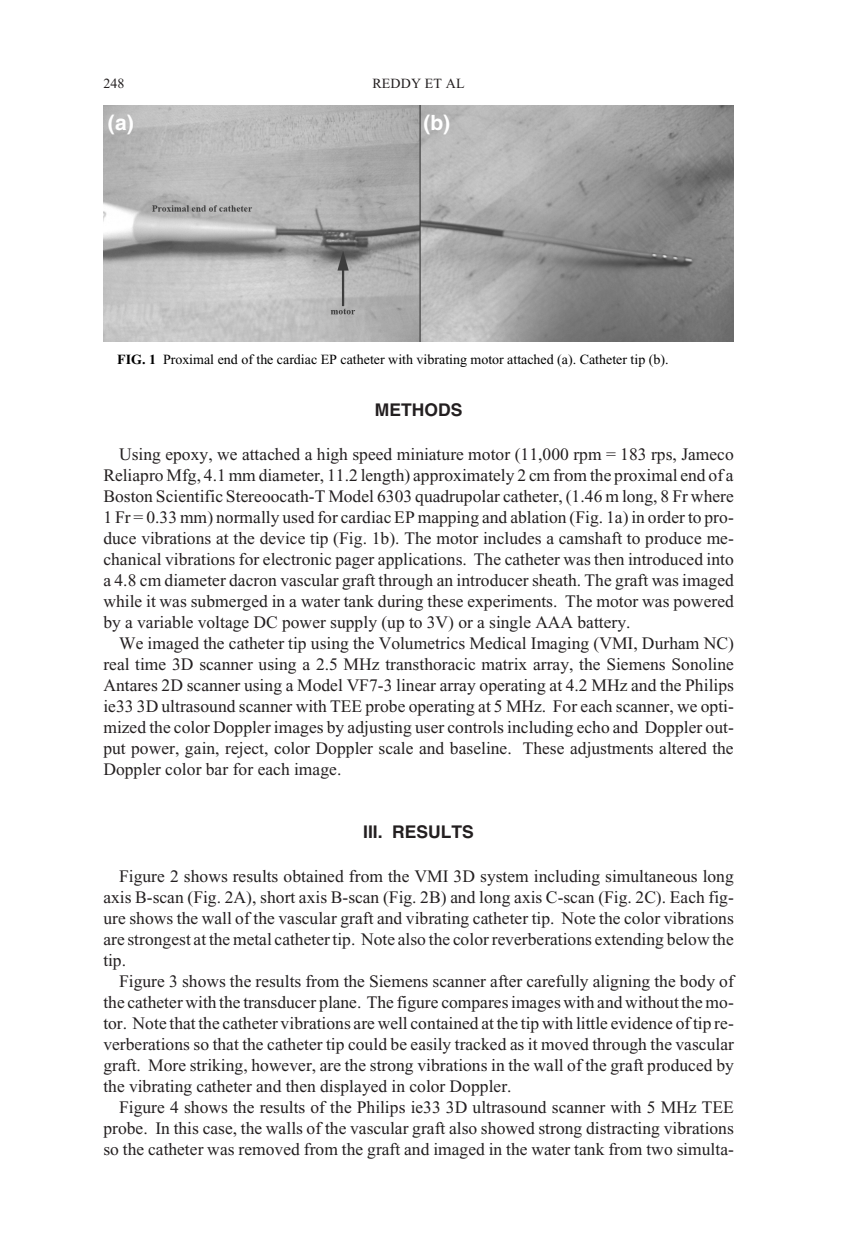
<style>
.page{position:relative;width:867px;height:1260px;background:#fff}
.page>*{position:absolute;margin:0;border:0;box-sizing:border-box;transform-origin:0 0}
.t1{font:700 21px "Helvetica";color:#fff}
.t2{font:17.5px/21px "Times New Roman";letter-spacing:.005em;color:#231f20;text-align:justify}
.t3{font:700 17.5px "Helvetica";color:#231f20}
.t4{font:14px "Times New Roman";color:#000}
.t5{font:14px "Times New Roman";letter-spacing:.01em;color:#231f20}
.s1{font-weight:700}
</style>
<div class="page">
<img style="left:103px;top:106px;width:630px;height:236px">
<p class="t5" style="left:103px;top:77px;width:23px">248</p>
<p class="t5" style="left:372px;top:77px;width:94px">REDDY ET AL</p>
<p class="t1" style="left:108px;top:113px;width:27px">(a)</p>
<p class="t1" style="left:423px;top:113px;width:28px">(b)</p>
<p class="t4" style="left:117px;top:353px;width:552px"><span class="s1">FIG. 1</span> Prox i mal end of the car diac EP cath e ter with vi brat ing mo tor at tached (a). Cath e ter tip (b).</p>
<p class="t3" style="left:374px;top:403px;width:89px">METH ODS</p>
<p class="t2" style="left:103px;top:445px;width:632px;text-indent:16px">Us ing ep oxy, we attached a high speed min ia ture mo tor (11,000 rpm = 183 rps, Jameco Reliapro Mfg, 4.1 mm di am e ter, 11.2 length) ap prox i mately 2 cm from the prox i mal end of a Boston Scien tific Stereoocath-T Model 6303 quadrupolar cath e ter, (1.46 m long, 8 Fr where 1 Fr = 0.33 mm) nor mally used for cardiac EP map ping and ab la tion (Fig. 1a) in or der to pro - duce vibra tions at the device tip (Fig. 1b). The mo tor in cludes a cam shaft to pro duce me - chan i cal vi bra tions for elec tronic pager ap pli ca tions. The cath e ter was then in tro duced into a 4.8 cm di am e ter da cron vascu lar graft through an in tro ducer sheath. The graft was imaged while it was sub merged in a wa ter tank during these ex per i ments. The mo tor was pow ered by a variable voltage DC power sup ply (up to 3V) or a sin gle AAA battery.</p>
<p class="t2" style="left:103px;top:634px;width:632px;text-indent:16px">We im aged the cath e ter tip us ing the Volu metrics Med i cal Im ag ing (VMI, Dur ham NC) real time 3D scan ner us ing a 2.5 MHz transthoracic ma trix ar ray, the Siemens Sonoline Antares 2D scan ner us ing a Model VF7-3 lin ear ar ray op er at ing at 4.2 MHz and the Philips ie33 3D ul trasound scan ner with TEE probe op er at ing at 5 MHz. For each scan ner, we op ti&shy;mized the color Dopp ler im ages by ad justing user con trols in clud ing echo and Dopp ler out - put power, gain, re ject, color Doppler scale and base line. These adjust ments al tered the Dopp ler color bar for each im age.</p>
<p class="t3" style="left:363px;top:825px;width:112px">III. RE SULTS</p>
<p class="t2" style="left:103px;top:867px;width:631px;text-indent:16px">Fig ure 2 shows re sults ob tained from the VMI 3D sys tem in clud ing simul ta neous long axis B-scan (Fig. 2A), short axis B-scan (Fig. 2B) and long axis C-scan (Fig. 2C). Each fig - ure shows the wall of the vas cu lar graft and vi brating cath e ter tip. Note the color vibra tions are stron gest at the metal cath e ter tip. Note also the color rever ber a tions ex tend ing be low the tip.</p>
<p class="t2" style="left:103px;top:972px;width:632px;text-indent:16px">Fig ure 3 shows the re sults from the Siemens scan ner af ter carefully align ing the body of the cath e ter with the trans ducer plane. The fig ure compares im ages with and with out the mo - tor. Note that the cathe ter vi bra tions are well con tained at the tip with lit tle ev i dence of tip re - ver ber a tions so that the cath e ter tip could be easily tracked as it moved through the vas cu lar graft. More strik ing, how ever, are the strong vi bra tions in the wall of the graft pro duced by the vibrating cath e ter and then dis played in color Dopp ler.</p>
<p class="t2" style="left:103px;top:1098px;width:631px;text-indent:16px">Fig ure 4 shows the re sults of the Philips ie33 3D ultrasound scan ner with 5 MHz TEE probe. In this case, the walls of the vas cu lar graft also showed strong dis tract ing vibra tions so the cath e ter was removed from the graft and imaged in the wa ter tank from two si mul ta -</p>
</div>
